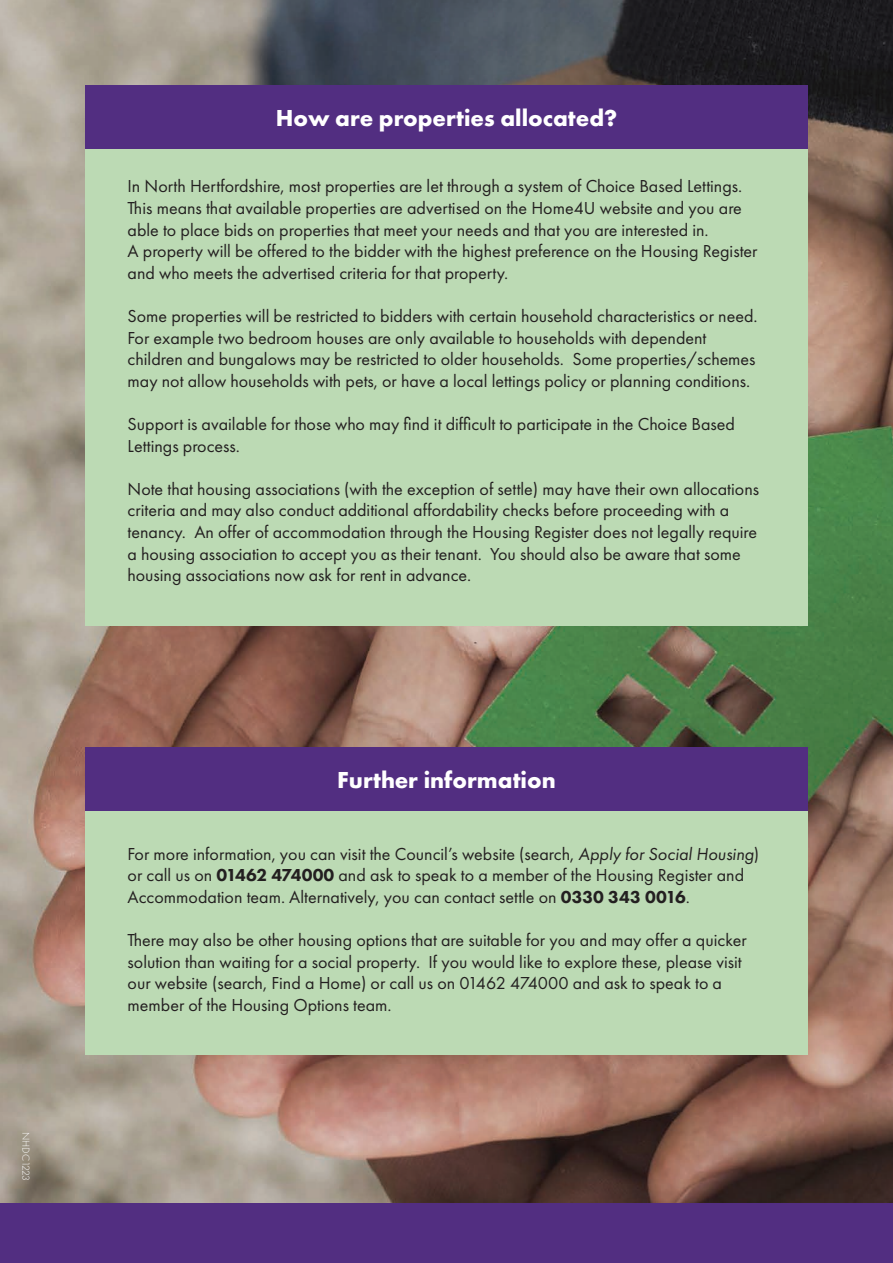
<style>
.page{position:relative;width:893px;height:1263px;background:#fff}
.page>*{position:absolute;margin:0;border:0;box-sizing:border-box;transform-origin:0 0}
.t1{font:700 24px "Futura PT";color:#fff}
.t2{font:18px/21.6px "Futura PT";color:#231f20}
.t3{font:300 10.5px "Futura PT";color:#fff}
.s1{font-style:italic}
.s2{font-weight:800}
</style>
<div class="page">
<img style="left:0;top:0;width:893px;height:1203px">
<div style="left:0;top:1203px;width:893px;height:60px;background:#522e81"></div>
<div style="left:85px;top:85px;width:723px;height:540px;background:#bcdab4"></div>
<div style="left:85px;top:85px;width:723px;height:64px;background:#522e81"></div>
<div style="left:85px;top:747px;width:723px;height:307px;background:#bcdab4"></div>
<div style="left:85px;top:747px;width:723px;height:64px;background:#522e81"></div>
<p class="t3" style="left:32px;top:1132px;width:51px;rotate:90deg">NHDC1223</p>
<p class="t1" style="left:276px;top:102px;width:343px">How are properties allocated?</p>
<p class="t2" style="left:128px;top:175px;width:631px">In North Hertfordshire, most properties are let through a system of Choice Based Lettings.<br>This means that available properties are advertised on the Home4U website and you are able to place bids on properties that meet your needs and that you are interested in.<br>A property will be offered to the bidder with the highest preference on the Housing Register and who meets the advertised criteria for that property.</p>
<p class="t2" style="left:128px;top:305px;width:632px">Some properties will be restricted to bidders with certain household characteristics or need.<br>For example two bedroom houses are only available to households with dependent children and bungalows may be restricted to older households. Some properties/schemes may not allow households with pets, or have a local lettings policy or planning conditions.</p>
<p class="t2" style="left:128px;top:413px;width:609px">Support is available for those who may find it difficult to participate in the Choice Based<br>Lettings process.</p>
<p class="t2" style="left:128px;top:478px;width:633px">Note that housing associations (with the exception of settle) may have their own allocations criteria and may also conduct additional affordability checks before proceeding with a tenancy. An offer of accommodation through the Housing Register does not legally require a housing association to accept you as their tenant. You should also be aware that some housing associations now ask for rent in advance.</p>
<p class="t1" style="left:337px;top:764px;width:220px">Further information</p>
<p class="t2" style="left:128px;top:843px;width:633px">For more information, you can visit the Council’s website (search, <span class="s1">Apply for Social Housing</span>) or call us on <span class="s2">01462 474000</span> and ask to speak to a member of the Housing Register and<br>Accommodation team. Alternatively, you can contact settle on <span class="s2">0330 343 0016</span>.</p>
<p class="t2" style="left:128px;top:929px;width:621px">There may also be other housing options that are suitable for you and may offer a quicker solution than waiting for a social property. If you would like to explore these, please visit our website (search, Find a Home) or call us on 01462 474000 and ask to speak to a member of the Housing Options team.</p>
</div>
